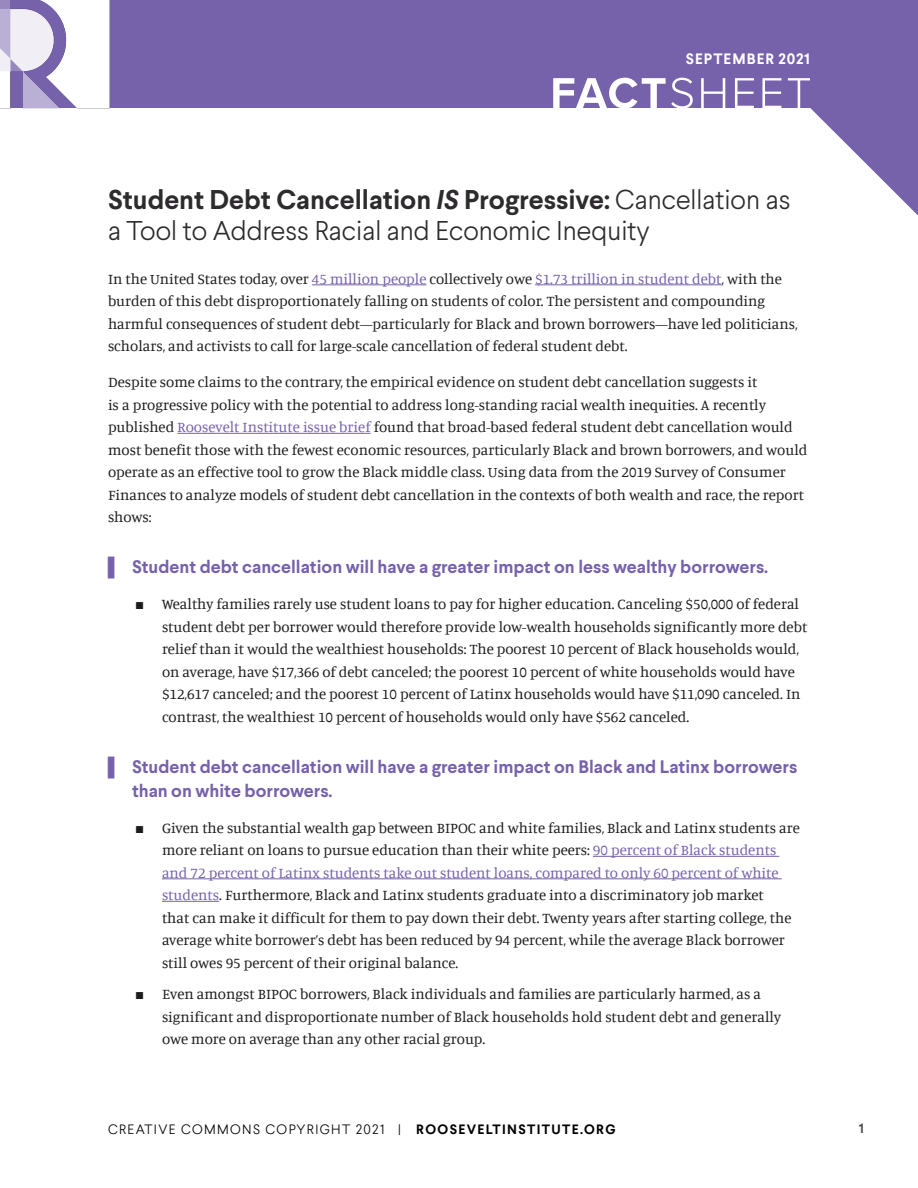
<style>
.page{position:relative;width:918px;height:1188px;background:#fff}
.page>*{position:absolute;margin:0;border:0;box-sizing:border-box;transform-origin:0 0}
.t1{font:300 27px/31.5px "Larsseit";color:#2d2b2d}
.t2{font:700 18px/24px "Larsseit";color:#7661ab}
.t3{font:15px/22.5px "Manuale";color:#1d1b1b}
.t4{font:700 15px "Larsseit";letter-spacing:.07em;color:#fff}
.t5{font:300 13.5px "Larsseit";letter-spacing:.1em;color:#000}
.t6{font:700 13.5px "Larsseit";color:#4d525a}
.s1{font-weight:700}
.s2{font-weight:700;font-style:italic}
.s3{color:#7661ab}
.s4{font-family:"Arial"}
</style>
<div class="page">
<hr style="left:312px;top:284px;width:114px;height:1px;background:#7661ab">
<hr style="left:535px;top:284px;width:187px;height:1px;background:#7661ab">
<hr style="left:177px;top:433px;width:194px;height:1px;background:#7661ab">
<hr style="left:593px;top:856px;width:186px;height:1px;background:#7661ab">
<hr style="left:162px;top:878px;width:620px;height:1px;background:#7661ab">
<hr style="left:162px;top:901px;width:57px;height:1px;background:#7661ab">
<svg style="left:136px;top:0;width:782px;height:216px;fill:#7661ab"></svg>
<svg style="left:553px;top:78px;width:257px;height:31px"></svg>
<img style="left:0;top:0;width:136px;height:109px">
<p class="t4" style="left:686px;top:49px;width:126px">SEPTEMBER 2021</p>
<h1 class="t1" style="left:108px;top:183px;width:684px"><span class="s1">Student Debt Cancellation</span> <span class="s2">IS</span> <span class="s1">Progressive:</span> Cancellation as a Tool to Address Racial and Economic Inequity</h1>
<p class="t3" style="left:108px;top:267px;width:691px">In the United States today, over <span class="s3">45 million people</span> collectively owe <span class="s3">$1.73 trillion in student debt</span>, with the burden of this debt disproportionately falling on students of color. The persistent and compounding harmful consequences of student debt—particularly for Black and brown borrowers—have led politicians, scholars, and activists to call for large-scale cancellation of federal student debt.</p>
<p class="t3" style="left:108px;top:370px;width:701px">Despite some claims to the contrary, the empirical evidence on student debt cancellation suggests it<br>is a progressive policy with the potential to address long-standing racial wealth inequities. A recently published <span class="s3">Roosevelt Institute issue brief</span> found that broad-based federal student debt cancellation would most benefit those with the fewest economic resources, particularly Black and brown borrowers, and would operate as an effective tool to grow the Black middle class. Using data from the 2019 Survey of Consumer Finances to analyze models of student debt cancellation in the contexts of both wealth and race, the report shows:</p>
<p class="t2" style="left:108px;top:555px;width:662px"><span class="s4">▌</span> Student debt cancellation will have a greater impact on less wealthy borrowers.</p>
<p class="t3" style="left:162px;top:592px;width:647px;text-indent:-27px"><span class="s4">■</span> Wealthy families rarely use student loans to pay for higher education. Canceling $50,000 of federal student debt per borrower would therefore provide low-wealth households significantly more debt relief than it would the wealthiest households: The poorest 10 percent of Black households would, on average, have $17,366 of debt canceled; the poorest 10 percent of white households would have $12,617 canceled; and the poorest 10 percent of Latinx households would have $11,090 canceled. In contrast, the wealthiest 10 percent of households would only have $562 canceled.</p>
<p class="t2" style="left:132px;top:754px;width:667px;text-indent:-24px"><span class="s4">▌</span> Student debt cancellation will have a greater impact on Black and Latinx borrowers than on white borrowers.</p>
<p class="t3" style="left:162px;top:816px;width:639px;text-indent:-27px"><span class="s4">■</span> Given the substantial wealth gap between BIPOC and white families, Black and Latinx students are more reliant on loans to pursue education than their white peers: <span class="s3">90 percent of Black students and 72 percent of Latinx students take out student loans, compared to only 60 percent of white students</span>. Furthermore, Black and Latinx students graduate into a discriminatory job market<br>that can make it difficult for them to pay down their debt. Twenty years after starting college, the average white borrower’s debt has been reduced by 94 percent, while the average Black borrower still owes 95 percent of their original balance.</p>
<p class="t3" style="left:162px;top:982px;width:621px;text-indent:-27px"><span class="s4">■</span> Even amongst BIPOC borrowers, Black individuals and families are particularly harmed, as a significant and disproportionate number of Black households hold student debt and generally owe more on average than any other racial group.</p>
<p class="t5" style="left:108px;top:1121px;width:509px">CREATIVE COMMONS COPYRIGHT 2021 | <span class="s1">ROOSEVELTINSTITUTE.ORG</span></p>
<p class="t6" style="left:859px;top:1120px;width:7px">1</p>
</div>
